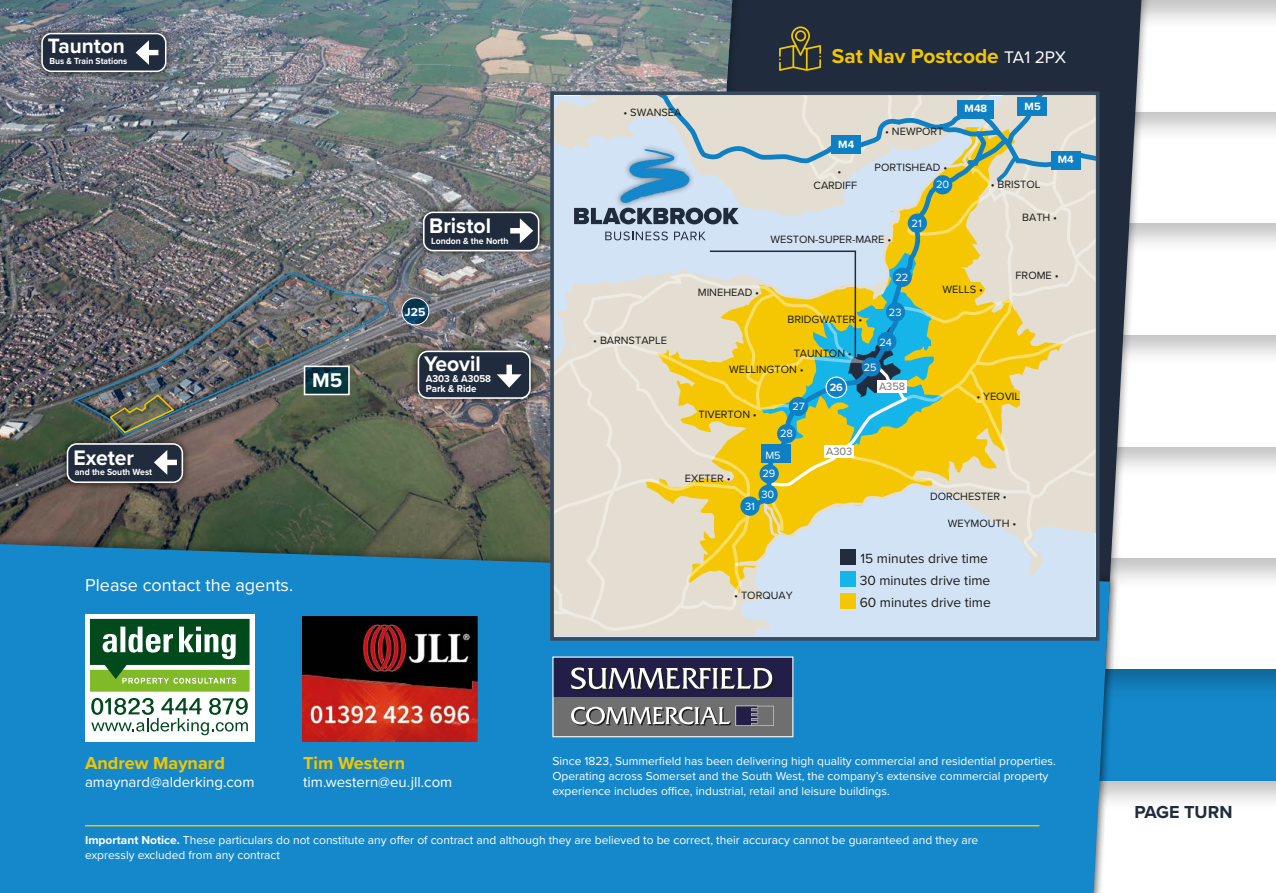
<style>
.page{position:relative;width:1276px;height:893px;background:#fff}
.page>*{position:absolute;margin:0;border:0;box-sizing:border-box;transform-origin:0 0}
.t1{font:700 21.75px "Proxima Nova";color:#fff}
.t2{font:700 21.45px "Proxima Nova";color:#fff}
.t3{font:700 20.85px "Proxima Nova";color:#f3c600}
.t4{font:700 20.7px "Proxima Nova";color:#fff}
.t5{font:18px "Proxima Nova";color:#fff}
.t6{font:700 18px "Proxima Nova";color:#f3c600}
.t7{font:700 18px "Proxima Nova";color:#202c3d}
.t8{font:15px "Proxima Nova";color:#fff}
.t9{font:13.8px/22px "Proxima Nova";color:#1a1b19}
.t10{font:12px/15px "Proxima Nova";color:#fff}
.t11{font:700 12px "Proxima Nova";color:#fff}
.t12{font:10.95px/16.5px "Proxima Nova";color:#1a1b19}
.t13{font:10.95px "Proxima Nova";color:#fff}
.t14{font:700 10.95px "Proxima Nova";color:#fff}
.t15{font:10.95px "Proxima Nova";color:#70706f}
.t16{font:700 10.35px/10.4px "Proxima Nova";color:#fff;scale:.94 1}
.t17{font:700 9.3px "Proxima Nova";color:#fff;scale:.94 1}
.t18{font:700 9.15px "Proxima Nova";color:#fff;scale:.94 1}
.s1{font-weight:400;font-size:17.4px;color:#fff}
.s2{font-weight:700}
</style>
<div class="page">
<div style="left:1085px;top:436px;width:191px;height:130px;background:#000;opacity:.25"></div>
<div style="left:1085px;top:547px;width:191px;height:130px;background:#000;opacity:.25"></div>
<div style="left:1016px;top:769px;width:260px;height:124px;background:#000;opacity:.25"></div>
<div style="left:1085px;top:0;width:191px;height:119px;background:#000;opacity:.25"></div>
<div style="left:1098px;top:101px;width:178px;height:130px;background:#000;opacity:.25"></div>
<div style="left:1091px;top:212px;width:185px;height:130px;background:#000;opacity:.25"></div>
<div style="left:1085px;top:324px;width:191px;height:130px;background:#000;opacity:.25"></div>
<div style="left:1074px;top:659px;width:202px;height:130px;background:#000;opacity:.25"></div>
<svg style="left:744px;top:0;width:397px;height:893px;fill:#202c3d"></svg>
<img style="left:0;top:0;width:732px;height:532px">
<div style="left:0;top:532px;width:1119px;height:361px;background:#000;opacity:.5"></div>
<div style="left:0;top:544px;width:1110px;height:349px;background:#1488ca"></div>
<div style="left:550px;top:91px;width:549px;height:550px;border:4px solid #39495e"></div>
<svg style="left:402px;top:298px;width:27px;height:27px"></svg>
<div style="left:401px;top:297px;width:28px;height:28px;border:1px solid #fff;border-radius:50%"></div>
<div style="left:85px;top:614px;width:169px;height:127px;background:#fff"></div>
<svg style="left:90px;top:619px;width:160px;height:73px"></svg>
<svg style="left:91px;top:698px;width:157px;height:37px"></svg>
<img style="left:302px;top:616px;width:176px;height:125px">
<hr style="left:85px;top:825px;width:954px;height:1px;background:#f3c600">
<div style="left:60px;top:436px;width:130px;height:54px;background:#000;opacity:.75"></div>
<div style="left:67px;top:444px;width:115px;height:38px;background:#202c3d;border-radius:9px"></div>
<div style="left:67px;top:443px;width:116px;height:40px;border:2px solid #fff;border-radius:9px"></div>
<div style="left:162px;top:460px;width:15px;height:5px;background:#fff"></div>
<svg style="left:154px;top:450px;width:13px;height:25px"></svg>
<div style="left:416px;top:205px;width:130px;height:53px;background:#000;opacity:.75"></div>
<div style="left:424px;top:212px;width:114px;height:39px;background:#202c3d;border-radius:9px"></div>
<div style="left:423px;top:212px;width:116px;height:39px;border:2px solid #fff;border-radius:9px"></div>
<div style="left:510px;top:228px;width:15px;height:5px;background:#fff"></div>
<svg style="left:520px;top:218px;width:13px;height:25px"></svg>
<div style="left:411px;top:344px;width:127px;height:62px;background:#000;opacity:.75"></div>
<div style="left:418px;top:351px;width:112px;height:47px;background:#202c3d;border-radius:9px"></div>
<div style="left:418px;top:351px;width:113px;height:48px;border:2px solid #fff;border-radius:9px"></div>
<div style="left:506px;top:365px;width:6px;height:14px;background:#fff"></div>
<svg style="left:497px;top:374px;width:25px;height:14px"></svg>
<img style="left:73px;top:271px;width:317px;height:165px">
<img style="left:109px;top:393px;width:67px;height:41px">
<div style="left:33px;top:25px;width:141px;height:55px;background:#000;opacity:.75"></div>
<div style="left:42px;top:34px;width:124px;height:37px;background:#202c3d;border-radius:9px"></div>
<div style="left:41px;top:33px;width:125px;height:39px;border:2px solid #fff;border-radius:9px"></div>
<div style="left:144px;top:50px;width:14px;height:5px;background:#fff"></div>
<svg style="left:136px;top:40px;width:13px;height:25px"></svg>
<svg style="left:552px;top:93px;width:543px;height:538px;background:#cfd2b0"></svg>
<svg style="left:779px;top:26px;width:42px;height:45px;background:#4e4e2f"></svg>
<div style="left:553px;top:657px;width:240px;height:40px;background:#231e48"></div>
<div style="left:553px;top:697px;width:240px;height:40px;background:#706f6f"></div>
<svg style="left:571px;top:667px;width:203px;height:24px"></svg>
<svg style="left:571px;top:706px;width:202px;height:20px"></svg>
<div style="left:552px;top:656px;width:241px;height:81px;border:1px solid #fff"></div>
<h2 class="t2" style="left:48px;top:30px;width:79px">Taunton</h2>
<p class="t18" style="left:49px;top:54px;width:84px">Bus &amp; Train Stations</p>
<h3 class="t3" style="left:832px;top:40px;width:235px">Sat Nav Postcode <span class="s1">TA1 2PX</span></h3>
<h1 class="t1" style="left:74px;top:441px;width:62px">Exeter</h1>
<p class="t17" style="left:75px;top:465px;width:84px">and the South West</p>
<h3 class="t4" style="left:312px;top:365px;width:32px">M5</h3>
<h3 class="t5" style="left:85px;top:572px;width:209px">Please contact the agents.</h3>
<h1 class="t1" style="left:429px;top:210px;width:63px">Bristol</h1>
<p class="t17" style="left:431px;top:233px;width:84px">London &amp; the North</p>
<p class="t11" style="left:405px;top:303px;width:22px">J25</p>
<h1 class="t1" style="left:424px;top:348px;width:58px">Yeovil</h1>
<p class="t16" style="left:426px;top:373px;width:71px">A303 &amp; A3058<br>Park &amp; Ride</p>
<p class="t12" style="left:623px;top:104px;width:59px">• SWANSEA</p>
<p class="t12" style="left:593px;top:331px;width:75px">• BARNSTAPLE</p>
<p class="t12" style="left:698px;top:283px;width:63px">MINEHEAD •</p>
<p class="t14" style="left:838px;top:136px;width:17px">M4</p>
<p class="t12" style="left:813px;top:164px;width:45px;line-height:13.4px;text-indent:24px">•<br>CARDIFF</p>
<p class="t12" style="left:885px;top:122px;width:60px">• NEWPORT</p>
<p class="t12" style="left:874px;top:159px;width:74px">PORTISHEAD •</p>
<p class="t13" style="left:911px;top:215px;width:12px">21</p>
<p class="t13" style="left:936px;top:177px;width:15px">20</p>
<p class="t12" style="left:770px;top:231px;width:122px">WESTON-SUPER-MARE •</p>
<p class="t13" style="left:895px;top:269px;width:14px">22</p>
<p class="t14" style="left:964px;top:101px;width:24px">M48</p>
<p class="t14" style="left:1024px;top:98px;width:18px">M5</p>
<p class="t12" style="left:990px;top:175px;width:51px">• BRISTOL</p>
<p class="t14" style="left:1058px;top:151px;width:17px">M4</p>
<p class="t12" style="left:1022px;top:209px;width:37px">BATH •</p>
<p class="t12" style="left:1015px;top:266px;width:45px">FROME •</p>
<p class="t12" style="left:942px;top:280px;width:42px">WELLS •</p>
<p class="t13" style="left:889px;top:305px;width:14px">23</p>
<p class="t12" style="left:787px;top:311px;width:76px">BRIDGWATER •</p>
<p class="t12" style="left:729px;top:344px;width:124px;text-indent:65px">TAUNTON •<br>WELLINGTON •</p>
<p class="t12" style="left:698px;top:406px;width:60px">TIVERTON •</p>
<p class="t13" style="left:879px;top:334px;width:14px">24</p>
<p class="t13" style="left:863px;top:360px;width:14px">25</p>
<p class="t15" style="left:879px;top:379px;width:28px">A358</p>
<p class="t14" style="left:829px;top:379px;width:15px">26</p>
<p class="t13" style="left:792px;top:398px;width:14px">27</p>
<p class="t13" style="left:780px;top:425px;width:14px">28</p>
<p class="t12" style="left:976px;top:387px;width:45px">• YEOVIL</p>
<p class="t12" style="left:685px;top:469px;width:47px">EXETER •</p>
<p class="t13" style="left:765px;top:447px;width:17px">M5</p>
<p class="t13" style="left:761px;top:486px;width:14px">30</p>
<p class="t13" style="left:762px;top:466px;width:14px">29</p>
<p class="t13" style="left:745px;top:498px;width:11px">31</p>
<p class="t12" style="left:734px;top:586px;width:60px">• TORQUAY</p>
<p class="t15" style="left:826px;top:443px;width:28px">A303</p>
<p class="t12" style="left:930px;top:488px;width:78px">DORCHESTER •</p>
<p class="t12" style="left:947px;top:515px;width:70px">WEYMOUTH •</p>
<p class="t9" style="left:859px;top:546px;width:133px">15 minutes drive time<br>30 minutes drive time<br>60 minutes drive time</p>
<h3 class="t6" style="left:85px;top:749px;width:141px">Andrew Maynard</h3>
<p class="t8" style="left:85px;top:771px;width:171px">amaynard@alderking.com</p>
<h3 class="t6" style="left:303px;top:749px;width:104px">Tim Western</h3>
<p class="t8" style="left:303px;top:771px;width:151px">tim.western@eu.jll.com</p>
<p class="t10" style="left:552px;top:753px;width:505px">Since 1823, Summerfield has been delivering high quality commercial and residential properties.<br>Operating across Somerset and the South West, the company’s extensive commercial property experience includes office, industrial, retail and leisure buildings.</p>
<p class="t10" style="left:85px;top:832px;width:895px"><span class="s2">Important Notice.</span> These particulars do not constitute any offer of contract and although they are believed to be correct, their accuracy cannot be guaranteed and they are expressly excluded from any contract</p>
<h3 class="t7" style="left:1134px;top:799px;width:99px">PAGE TURN</h3>
</div>
